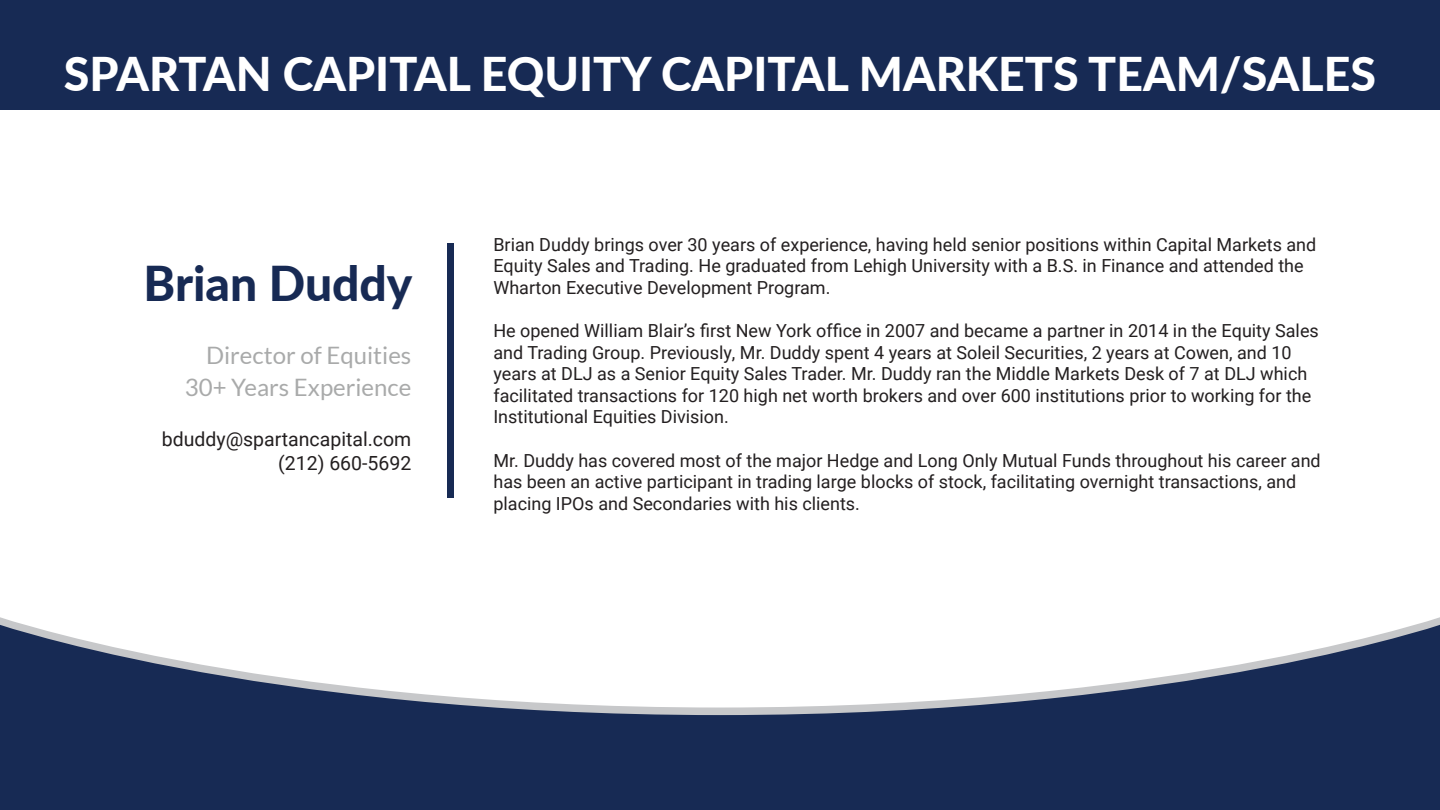
<style>
.page{position:relative;width:1440px;height:810px;background:#fff}
.page>*{position:absolute;margin:0;border:0;box-sizing:border-box;transform-origin:0 0}
.t1{font:800 48px "Lato";color:#172a54}
.t2{font:800 46.5px "Lato";color:#fff}
.t3{font:24px "Lato";color:#a9aaaa}
.t4{font:19.5px "Roboto";color:#231f20}
.t5{font:18px "Roboto";color:#231f20}
</style>
<div class="page">
<div style="left:0;top:0;width:1440px;height:110px;background:#172a54"></div>
<div style="left:447px;top:243px;width:7px;height:255px;background:#172a54"></div>
<svg style="left:0;top:620px;width:1440px;height:190px;fill:#172a54"></svg>
<p class="t2" style="left:64px;top:40px;width:1314px">SPARTAN CAPITAL EQUITY CAPITAL MARKETS TEAM/SALES</p>
<p class="t1" style="left:144px;top:248px;width:270px">Brian Duddy</p>
<p class="t3" style="left:206px;top:342px;width:207px">Director of Equities</p>
<p class="t3" style="left:185px;top:374px;width:228px">30+ Years Experience</p>
<p class="t4" style="left:162px;top:426px;width:251px">bduddy@spartancapital.com</p>
<p class="t4" style="left:278px;top:449px;width:135px">(212) 660-5692</p>
<p class="t5" style="left:493px;top:232px;width:824px">Brian Duddy brings over 30 years of experience, having held senior positions within Capital Markets and</p>
<p class="t5" style="left:493px;top:253px;width:812px">Equity Sales and Trading. He graduated from Lehigh University with a B.S. in Finance and attended the</p>
<p class="t5" style="left:493px;top:275px;width:339px">Wharton Executive Development Program.</p>
<p class="t5" style="left:493px;top:318px;width:827px">He opened William Blair’s first New York office in 2007 and became a partner in 2014 in the Equity Sales</p>
<p class="t5" style="left:493px;top:340px;width:800px">and Trading Group. Previously, Mr. Duddy spent 4 years at Soleil Securities, 2 years at Cowen, and 10</p>
<p class="t5" style="left:493px;top:361px;width:815px">years at DLJ as a Senior Equity Sales Trader. Mr. Duddy ran the Middle Markets Desk of 7 at DLJ which</p>
<p class="t5" style="left:493px;top:383px;width:819px">facilitated transactions for 120 high net worth brokers and over 600 institutions prior to working for the</p>
<p class="t5" style="left:493px;top:404px;width:237px">Institutional Equities Division.</p>
<p class="t5" style="left:493px;top:448px;width:829px">Mr. Duddy has covered most of the major Hedge and Long Only Mutual Funds throughout his career and</p>
<p class="t5" style="left:493px;top:469px;width:804px">has been an active participant in trading large blocks of stock, facilitating overnight transactions, and</p>
<p class="t5" style="left:493px;top:491px;width:368px">placing IPOs and Secondaries with his clients.</p>
</div>
